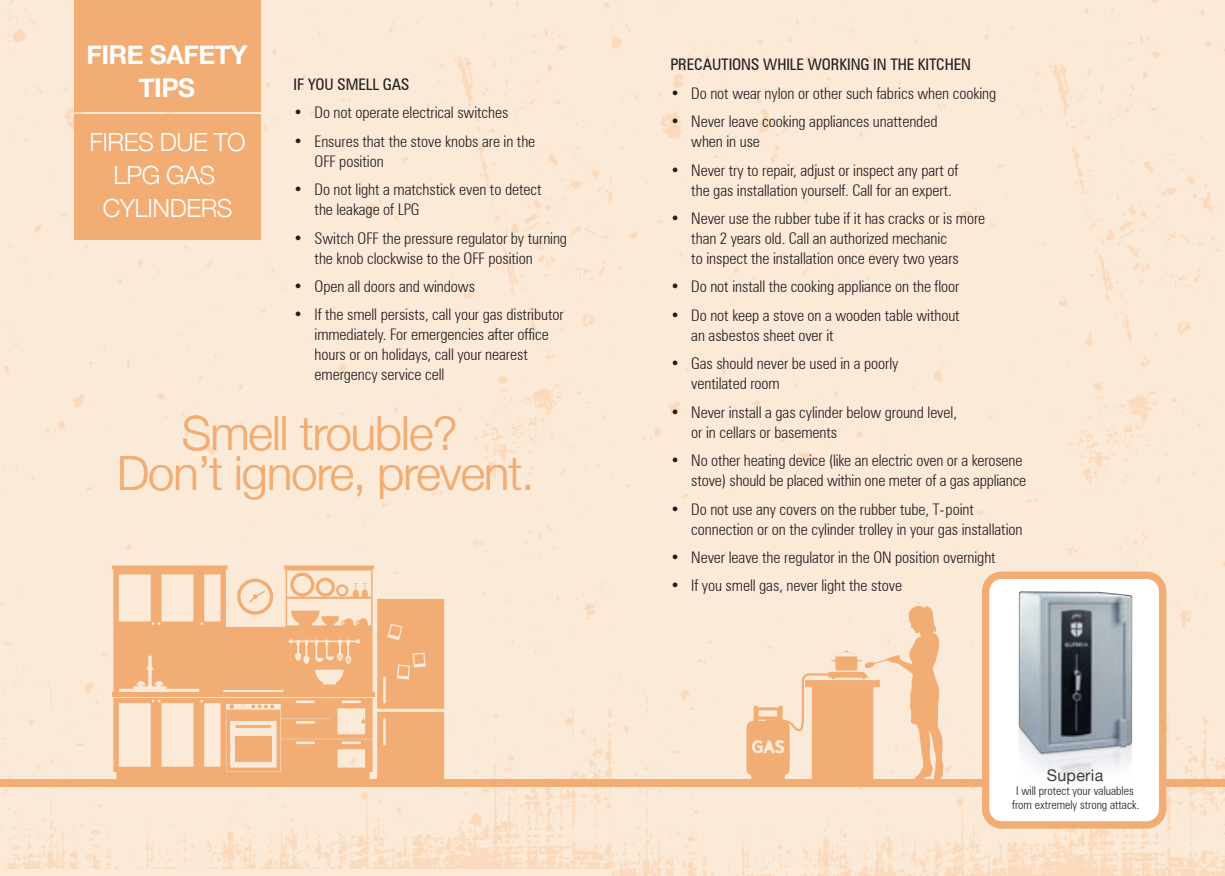
<style>
.page{position:relative;width:1225px;height:876px;background:#fff}
.page>*{position:absolute;margin:0;border:0;box-sizing:border-box;transform-origin:0 0}
.t1{font:300 47px/40px "Helvetica Neue";letter-spacing:-.02em;color:#f1ad74;text-align:center}
.t2{font:700 26px/33.2px "Helvetica Neue";letter-spacing:-.02em;color:#fff;text-align:center}
.t3{font:300 25px/33.2px "Helvetica Neue";letter-spacing:-.02em;color:#fff;text-align:center}
.t4{font:300 condensed 16px/20px "Zurich BT";letter-spacing:-.005em;color:#231f20}
.t5{font:condensed 16px "Zurich BT";letter-spacing:-.005em;color:#231f20}
.t6{font:16px "Helvetica Neue";letter-spacing:.02em;color:#3e3e3f}
.t7{font:300 condensed 12px/14px "Zurich BT";color:#231f20;text-align:center}
</style>
<div class="page">
<div style="left:0;top:0;width:612px;height:869px;background:#fcead8"></div>
<div style="left:74px;top:114px;width:186px;height:125px;background:#f1ad74"></div>
<div style="left:74px;top:0;width:186px;height:112px;background:#f1ad74"></div>
<div style="left:0;top:779px;width:612px;height:8px;background:#f1ad74"></div>
<svg style="left:112px;top:565px;width:332px;height:214px;background:#f4c196"></svg>
<div style="left:612px;top:0;width:613px;height:875px;background:#fcead8"></div>
<div style="left:612px;top:779px;width:613px;height:8px;background:#f1ad74"></div>
<svg style="left:746px;top:605px;width:197px;height:174px;background:#f7d1b0"></svg>
<div style="left:985px;top:575px;width:177px;height:250px;background:#fff;border-radius:16px"></div>
<div style="left:982px;top:571px;width:184px;height:258px;border:7px solid #f1ad74;border-radius:16px"></div>
<img style="left:1018px;top:591px;width:115px;height:189px">
<h2 class="t2" style="left:87px;top:39px;width:162px">FIRE SAFETY<br>TIPS</h2>
<h3 class="t3" style="left:90px;top:124px;width:158px">FIRES DUE TO<br>LPG GAS<br>CYLINDERS</h3>
<p class="t5" style="left:293px;top:75px;width:118px">IF YOU SMELL GAS</p>
<p class="t4" style="left:293px;top:103px;width:216px">• Do not operate electrical switches</p>
<p class="t4" style="left:314px;top:131px;width:222px;text-indent:-21px">• Ensures that the stove knobs are in the<br>OFF position</p>
<p class="t4" style="left:314px;top:179px;width:229px;text-indent:-21px">• Do not light a matchstick even to detect the leakage of LPG</p>
<p class="t4" style="left:314px;top:228px;width:254px;text-indent:-21px">• Switch OFF the pressure regulator by turning the knob clockwise to the OFF position</p>
<p class="t4" style="left:293px;top:276px;width:183px">• Open all doors and windows</p>
<p class="t4" style="left:314px;top:305px;width:251px;text-indent:-21px">• If the smell persists, call your gas distributor immediately. For emergencies after office hours or on holidays, call your nearest emergency service cell</p>
<h1 class="t1" style="left:117px;top:410px;width:419px">Smell trouble?<br>Don’t ignore, prevent.</h1>
<p class="t5" style="left:670px;top:55px;width:302px">PRECAUTIONS WHILE WORKING IN THE KITCHEN</p>
<p class="t4" style="left:670px;top:83px;width:327px">• Do not wear nylon or other such fabrics when cooking</p>
<p class="t4" style="left:691px;top:111px;width:248px;text-indent:-21px">• Never leave cooking appliances unattended when in use</p>
<p class="t4" style="left:691px;top:160px;width:269px;text-indent:-21px">• Never try to repair, adjust or inspect any part of the gas installation yourself. Call for an expert.</p>
<p class="t4" style="left:691px;top:208px;width:295px;text-indent:-21px">• Never use the rubber tube if it has cracks or is more than 2 years old. Call an authorized mechanic<br>to inspect the installation once every two years</p>
<p class="t4" style="left:670px;top:277px;width:291px">• Do not install the cooking appliance on the floor</p>
<p class="t4" style="left:691px;top:305px;width:270px;text-indent:-21px">• Do not keep a stove on a wooden table without an asbestos sheet over it</p>
<p class="t4" style="left:691px;top:353px;width:209px;text-indent:-21px">• Gas should never be used in a poorly ventilated room</p>
<p class="t4" style="left:691px;top:402px;width:267px;text-indent:-21px">• Never install a gas cylinder below ground level, or in cellars or basements</p>
<p class="t4" style="left:670px;top:450px;width:357px;text-align:right">• No other heating device (like an electric oven or a kerosene stove) should be placed within one meter of a gas appliance</p>
<p class="t4" style="left:691px;top:499px;width:333px;text-indent:-21px">• Do not use any covers on the rubber tube, T-point connection or on the cylinder trolley in your gas installation</p>
<p class="t4" style="left:670px;top:547px;width:327px">• Never leave the regulator in the ON position overnight</p>
<p class="t4" style="left:670px;top:575px;width:233px">• If you smell gas, never light the stove</p>
<p class="t6" style="left:1046px;top:764px;width:58px">Superia</p>
<p class="t7" style="left:1012px;top:783px;width:129px">I will protect your valuables from extremely strong attack.</p>
</div>
